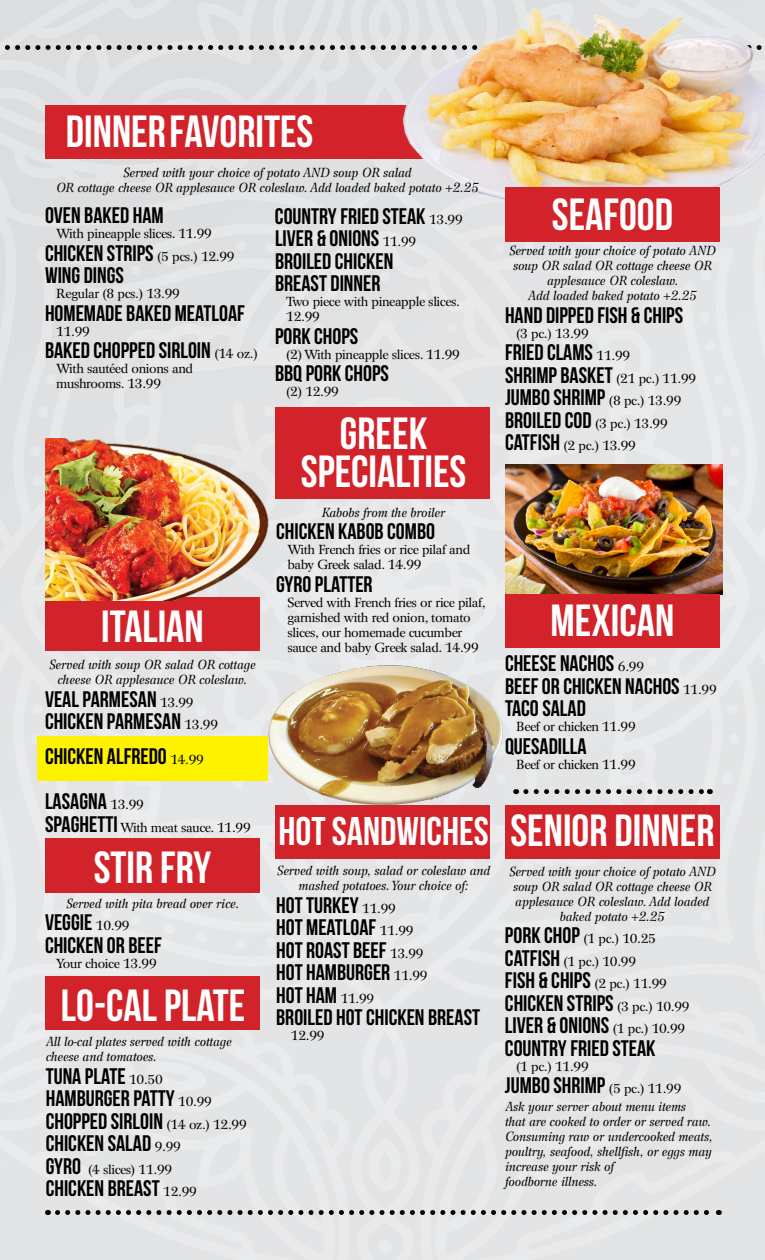
<style>
.page{position:relative;width:765px;height:1260px;background:#e3e4e5}
.page>*{position:absolute;margin:0;border:0;box-sizing:border-box;transform-origin:0 0}
.t1{font:45px/37.5px "Bebas Neue";color:#fff;text-align:center}
.t2{font:40px "Bebas Neue";color:#fff}
.t3{font:22.5px/22.5px "Bebas Neue";color:#000}
.t4{font:italic 13.12px/15px "Wilke LT Std";letter-spacing:-.025em;color:#000;text-align:center}
.t5{font:13.12px/15px "Wilke LT Std";letter-spacing:-.025em;color:#000}
.s1{font-family:"Wilke LT Std";font-size:13.12px}
.s2{font-family:"Bebas Neue";font-size:22.5px}
</style>
<div class="page">
<svg style="left:0;top:45px;width:386px;height:5px"></svg>
<div style="left:45px;top:105px;width:675px;height:54px;background:#d2232a"></div>
<img style="left:386px;top:0;width:379px;height:250px">
<div style="left:505px;top:187px;width:215px;height:54px;background:#d2232a"></div>
<div style="left:45px;top:597px;width:215px;height:54px;background:#d2232a"></div>
<img style="left:505px;top:464px;width:218px;height:131px">
<div style="left:505px;top:594px;width:215px;height:54px;background:#d2232a"></div>
<img style="left:45px;top:438px;width:225px;height:162px">
<svg style="left:526px;top:789px;width:184px;height:5px"></svg>
<div style="left:45px;top:839px;width:215px;height:54px;background:#d2232a"></div>
<div style="left:45px;top:976px;width:215px;height:54px;background:#d2232a"></div>
<img style="left:266px;top:664px;width:239px;height:147px">
<svg style="left:58px;top:1210px;width:661px;height:5px"></svg>
<div style="left:37px;top:736px;width:230px;height:45px;background:#fff200"></div>
<div style="left:275px;top:407px;width:215px;height:92px;background:#d2232a"></div>
<div style="left:275px;top:805px;width:215px;height:54px;background:#d2232a"></div>
<div style="left:505px;top:805px;width:215px;height:54px;background:#d2232a"></div>
<h1 class="t1" style="left:66px;top:112px;width:249px">DINNERFAVORITES</h1>
<p class="t4" style="left:56px;top:165px;width:424px">Served with your choice of potato AND soup OR salad<br>OR cottage cheese OR applesauce OR coleslaw. Add loaded baked potato +2.25</p>
<p class="t3" style="left:45px;top:204px;width:120px">OVEN BAKED HAM</p>
<p class="t5" style="left:56px;top:226px;width:157px">With pineapple slices. 11.99</p>
<p class="t3" style="left:45px;top:241px;width:191px">CHICKEN STRIPS <span class="s1">(5 pcs.) 12.99<br></span>WING DINGS</p>
<p class="t5" style="left:56px;top:286px;width:125px">Regular (8 pcs.) 13.99</p>
<p class="t3" style="left:45px;top:301px;width:201px">HOMEMADE BAKED MEATLOAF</p>
<p class="t5" style="left:56px;top:324px;width:35px">11.99</p>
<p class="t3" style="left:45px;top:339px;width:214px">BAKED CHOPPED SIRLOIN <span class="s1">(14 oz.)</span></p>
<p class="t5" style="left:56px;top:361px;width:138px">With sautéed onions and mushrooms. 13.99</p>
<p class="t3" style="left:275px;top:205px;width:189px">COUNTRY FRIED STEAK <span class="s1">13.99<br></span>LIVER &amp; ONIONS <span class="s1">11.99<br></span>BROILED CHICKEN<br>BREAST DINNER</p>
<p class="t5" style="left:286px;top:294px;width:175px">Two piece with pineapple slices.<br>12.99</p>
<p class="t3" style="left:275px;top:325px;width:85px">PORK CHOPS</p>
<p class="t5" style="left:286px;top:347px;width:175px">(2) With pineapple slices. 11.99</p>
<p class="t3" style="left:275px;top:362px;width:116px">BBQ PORK CHOPS</p>
<p class="t5" style="left:286px;top:384px;width:54px">(2) 12.99</p>
<h1 class="t1" style="left:301px;top:414px;width:167px">GREEK<br>SPECIALTIES</h1>
<p class="t4" style="left:322px;top:505px;width:125px">Kabobs from the broiler</p>
<p class="t3" style="left:276px;top:520px;width:160px">CHICKEN KABOB COMBO</p>
<p class="t5" style="left:287px;top:542px;width:184px">With French fries or rice pilaf and baby Greek salad. 14.99</p>
<p class="t3" style="left:276px;top:573px;width:98px">GYRO PLATTER</p>
<p class="t5" style="left:287px;top:595px;width:200px">Served with French fries or rice pilaf, garnished with red onion, tomato slices, our homemade cucumber sauce and baby Greek salad. 14.99</p>
<h1 class="t1" style="left:101px;top:607px;width:104px">ITALIAN</h1>
<p class="t4" style="left:49px;top:657px;width:208px">Served with soup OR salad OR cottage cheese OR applesauce OR coleslaw.</p>
<p class="t3" style="left:45px;top:687px;width:175px">VEAL PARMESAN <span class="s1">13.99<br></span>CHICKEN PARMESAN <span class="s1">13.99</span></p>
<p class="t3" style="left:45px;top:733px;width:161px;line-height:45px">CHICKEN ALFREDO <span class="s1">14.99<br></span>LASAGNA <span class="s1">13.99</span></p>
<p class="t5" style="left:45px;top:820px;width:207px"><span class="s2">SPAGHETTI</span> With meat sauce. 11.99</p>
<h2 class="t2" style="left:279px;top:809px;width:212px">HOT SANDWICHES</h2>
<p class="t4" style="left:277px;top:863px;width:215px">Served with soup, salad or coleslaw and mashed potatoes. Your choice of:</p>
<p class="t3" style="left:276px;top:893px;width:205px">HOT TURKEY <span class="s1">11.99<br></span>HOT MEATLOAF <span class="s1">11.99<br></span>HOT ROAST BEEF <span class="s1">13.99<br></span>HOT HAMBURGER <span class="s1">11.99<br></span>HOT HAM <span class="s1">11.99<br></span>BROILED HOT CHICKEN BREAST</p>
<p class="t5" style="left:291px;top:1028px;width:35px">12.99</p>
<h1 class="t1" style="left:94px;top:848px;width:119px">STIR FRY</h1>
<p class="t4" style="left:66px;top:896px;width:175px">Served with pita bread over rice.</p>
<p class="t3" style="left:45px;top:911px;width:118px">VEGGIE <span class="s1">10.99<br></span>CHICKEN OR BEEF</p>
<p class="t5" style="left:56px;top:956px;width:102px">Your choice 13.99</p>
<h1 class="t1" style="left:61px;top:986px;width:186px">LO-CAL PLATE</h1>
<p class="t4" style="left:46px;top:1034px;width:188px;text-align:left">All lo-cal plates served with cottage cheese and tomatoes.</p>
<p class="t3" style="left:46px;top:1064px;width:203px">TUNA PLATE <span class="s1">10.50<br></span>HAMBURGER PATTY <span class="s1">10.99<br></span>CHOPPED SIRLOIN <span class="s1">(14 oz.) 12.99<br></span>CHICKEN SALAD <span class="s1">9.99</span></p>
<p class="t5" style="left:46px;top:1162px;width:128px"><span class="s2">GYRO</span> (4 slices) 11.99</p>
<p class="t3" style="left:46px;top:1177px;width:153px">CHICKEN BREAST <span class="s1">12.99</span></p>
<h1 class="t1" style="left:552px;top:196px;width:123px">SEAFOOD</h1>
<p class="t4" style="left:509px;top:243px;width:208px">Served with your choice of potato AND soup OR salad OR cottage cheese OR applesauce OR coleslaw.<br>Add loaded baked potato +2.25</p>
<p class="t3" style="left:505px;top:304px;width:180px">HAND DIPPED FISH &amp; CHIPS</p>
<p class="t5" style="left:516px;top:326px;width:74px">(3 pc.) 13.99</p>
<p class="t3" style="left:505px;top:341px;width:193px">FRIED CLAMS <span class="s1">11.99<br></span>SHRIMP BASKET <span class="s1">(21 pc.) 11.99<br></span>JUMBO SHRIMP <span class="s1">(8 pc.) 13.99</span></p>
<p class="t5" style="left:505px;top:412px;width:164px;line-height:22.5px"><span class="s2">BROILED COD</span> (3 pc.) 13.99<br><span class="s2">CATFISH</span> (2 pc.) 13.99</p>
<h1 class="t1" style="left:551px;top:601px;width:125px">MEXICAN</h1>
<p class="t3" style="left:505px;top:652px;width:213px">CHEESE NACHOS <span class="s1">6.99<br></span>BEEF OR CHICKEN NACHOS <span class="s1">11.99<br></span>TACO SALAD</p>
<p class="t5" style="left:516px;top:719px;width:121px">Beef or chicken 11.99</p>
<p class="t3" style="left:505px;top:734px;width:83px">QUESADILLA</p>
<p class="t5" style="left:516px;top:757px;width:121px">Beef or chicken 11.99</p>
<h1 class="t1" style="left:510px;top:811px;width:206px">SENIOR DINNER</h1>
<p class="t4" style="left:509px;top:864px;width:208px">Served with your choice of potato AND soup OR salad OR cottage cheese OR applesauce OR coleslaw. Add loaded baked potato +2.25</p>
<p class="t5" style="left:505px;top:928px;width:163px;line-height:22.5px"><span class="s2">PORK CHOP</span> (1 pc.) 10.25<br><span class="s2">CATFISH</span> (1 pc.) 10.99<br><span class="s2">FISH &amp; CHIPS</span> (2 pc.) 11.99</p>
<p class="t3" style="left:505px;top:991px;width:186px">CHICKEN STRIPS <span class="s1">(3 pc.) 10.99<br></span>LIVER &amp; ONIONS <span class="s1">(1 pc.) 10.99<br></span>COUNTRY FRIED STEAK</p>
<p class="t5" style="left:516px;top:1059px;width:74px">(1 pc.) 11.99</p>
<p class="t3" style="left:505px;top:1074px;width:178px">JUMBO SHRIMP <span class="s1">(5 pc.) 11.99</span></p>
<p class="t4" style="left:505px;top:1099px;width:210px;text-align:left">Ask your server about menu items<br>that are cooked to order or served raw.<br>Consuming raw or undercooked meats, poultry, seafood, shellfish, or eggs may increase your risk of<br>foodborne illness.</p>
</div>
